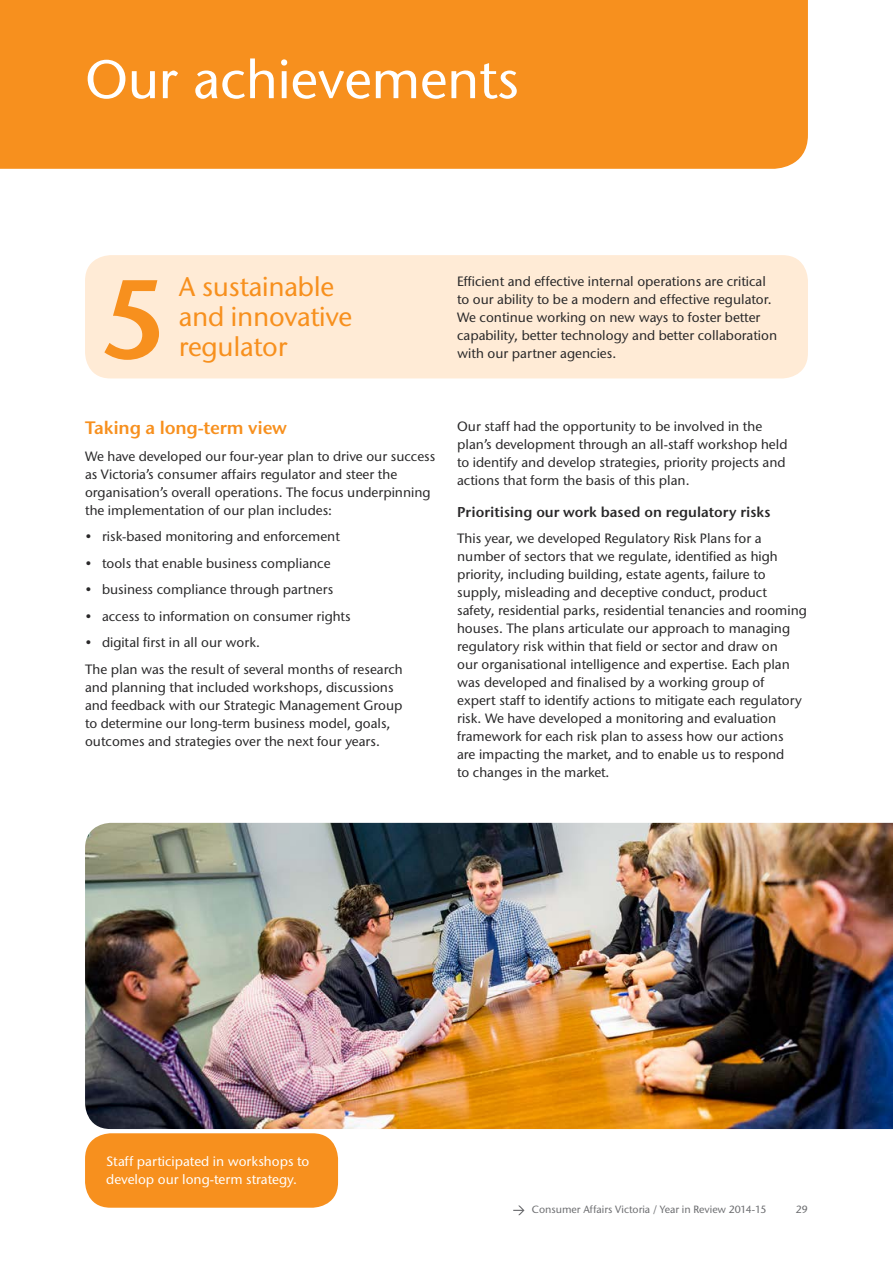
<style>
.page{position:relative;width:893px;height:1263px;background:#fff}
.page>*{position:absolute;margin:0;border:0;box-sizing:border-box;transform-origin:0 0}
.t1{font:600 111.9px "Stone Sans ITC Std";color:#f7901e}
.t2{font:54px "Stone Sans";color:#fff}
.t3{font:500 27px/30px "Stone Sans ITC Std";letter-spacing:-.01em;color:#f7901e}
.t4{font:600 18px "Stone Sans ITC Std";letter-spacing:-.01em;color:#f7901e}
.t5{font:600 14.25px "Stone Sans ITC Std";color:#292829}
.Body{font:500 13.5px/18px "Stone Sans ITC Std";color:#292829}
.t6{font:500 13.5px/18px "Stone Sans ITC Std";color:#fff}
.t7{font:500 10.5px "Stone Sans ITC Std";color:#6d6e71}
</style>
<div class="page">
<div style="left:85px;top:255px;width:723px;height:123px;background:#ffebd6;border-radius:26px"></div>
<div style="left:0;top:0;width:808px;height:169px;background:#f7901e"></div>
<div style="left:85px;top:1133px;width:253px;height:75px;background:#f7901e;border-radius:26px"></div>
<img style="left:85px;top:823px;width:808px;height:306px">
<svg style="left:513px;top:1205px;width:11px;height:10px"></svg>
<h2 class="t2" style="left:85px;top:46px;width:435px">Our achievements</h2>
<h3 class="t1" style="left:100px;top:249px;width:70px">5</h3>
<h3 class="t3" style="left:179px;top:272px;width:175px">A sustainable and innovative regulator</h3>
<p class="Body" style="left:457px;top:272px;width:322px">Efficient and effective internal operations are critical to our ability to be a modern and effective regulator.<br>We continue working on new ways to foster better capability, better technology and better collaboration with our partner agencies.</p>
<h4 class="t4" style="left:85px;top:417px;width:203px">Taking a long-term view</h4>
<p class="Body" style="left:85px;top:447px;width:352px">We have developed our four-year plan to drive our success as Victoria’s consumer affairs regulator and steer the organisation’s overall operations. The focus underpinning the implementation of our plan includes:</p>
<p class="Body" style="left:85px;top:527px;width:256px">• risk-based monitoring and enforcement</p>
<p class="Body" style="left:85px;top:554px;width:247px">• tools that enable business compliance</p>
<p class="Body" style="left:85px;top:580px;width:250px">• business compliance through partners</p>
<p class="Body" style="left:85px;top:607px;width:267px">• access to information on consumer rights</p>
<p class="Body" style="left:85px;top:633px;width:176px">• digital first in all our work.</p>
<p class="Body" style="left:85px;top:660px;width:319px">The plan was the result of several months of research and planning that included workshops, discussions and feedback with our Strategic Management Group to determine our long-term business model, goals, outcomes and strategies over the next four years.</p>
<p class="Body" style="left:457px;top:417px;width:332px">Our staff had the opportunity to be involved in the plan’s development through an all-staff workshop held to identify and develop strategies, priority projects and actions that form the basis of this plan.</p>
<h5 class="t5" style="left:457px;top:503px;width:315px">Prioritising our work based on regulatory risks</h5>
<p class="Body" style="left:457px;top:529px;width:351px">This year, we developed Regulatory Risk Plans for a number of sectors that we regulate, identified as high priority, including building, estate agents, failure to supply, misleading and deceptive conduct, product safety, residential parks, residential tenancies and rooming houses. The plans articulate our approach to managing regulatory risk within that field or sector and draw on<br>our organisational intelligence and expertise. Each plan was developed and finalised by a working group of<br>expert staff to identify actions to mitigate each regulatory risk. We have developed a monitoring and evaluation framework for each risk plan to assess how our actions<br>are impacting the market, and to enable us to respond<br>to changes in the market.</p>
<p class="t6" style="left:106px;top:1153px;width:205px">Staff participated in workshops to develop our long-term strategy.</p>
<p class="t7" style="left:532px;top:1203px;width:236px">Consumer Affairs Victoria / Year in Review 2014-15</p>
<p class="t7" style="left:796px;top:1203px;width:14px">29</p>
</div>
